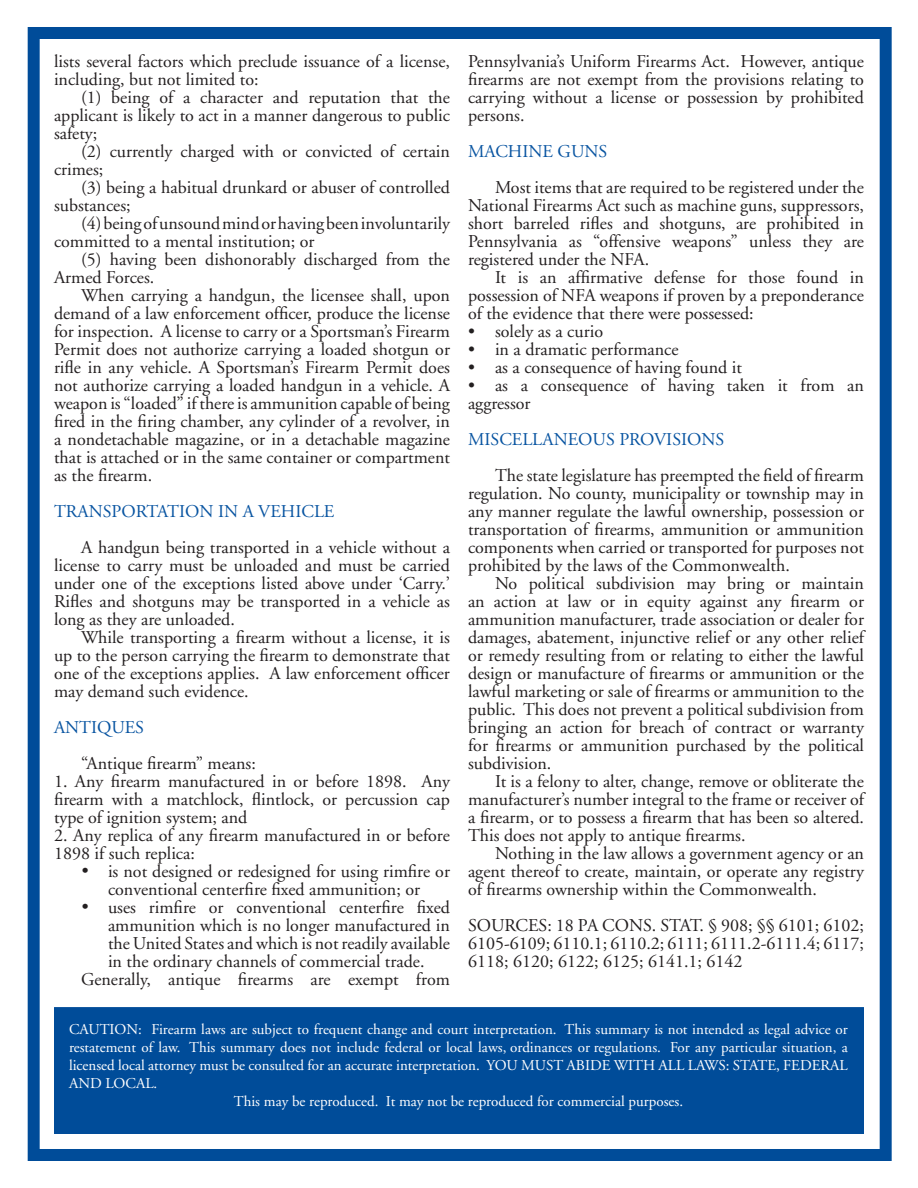
<style>
.page{position:relative;width:918px;height:1188px;background:#fff}
.page>*{position:absolute;margin:0;border:0;box-sizing:border-box;transform-origin:0 0}
.t1{font:18px/18px "Adobe Garamond";color:#231f20;text-align:justify}
.t2{font:18px "Adobe Garamond Regular 2";color:#231f20}
.t3{font:18px "Adobe Garamond";color:#0854a1}
.t4{font:15px "Adobe Garamond";color:#fff}
</style>
<div class="page">
<div style="left:28px;top:27px;width:864px;height:1134px;border:12px solid #004c99"></div>
<div style="left:54px;top:1007px;width:810px;height:127px;background:#004c99;border:2px solid #004c99"></div>
<p class="t1" style="left:54px;top:53px;width:398px">lists several factors which preclude issuance of a license, including, but not limited to:</p>
<p class="t1" style="left:54px;top:89px;width:397px;text-indent:27px">(1) being of a character and reputation that the applicant is likely to act in a manner dangerous to public safety;</p>
<p class="t1" style="left:54px;top:143px;width:398px;text-indent:27px">(2) currently charged with or convicted of certain crimes;</p>
<p class="t1" style="left:54px;top:179px;width:397px;text-indent:27px">(3) being a habitual drunkard or abuser of controlled substances;</p>
<p class="t1" style="left:54px;top:215px;width:398px;text-indent:27px">(4) being of unsound mind or having been involuntarily committed to a mental institution; or</p>
<p class="t1" style="left:54px;top:251px;width:397px;text-indent:27px">(5) having been dishonorably discharged from the<br>Armed Forces.</p>
<p class="t1" style="left:54px;top:287px;width:398px;text-indent:27px">When carrying a handgun, the licensee shall, upon demand of a law enforcement officer, produce the license for inspection. A license to carry or a Sportsman’s Firearm Permit does not authorize carrying a loaded shotgun or rifle in any vehicle. A Sportsman’s Firearm Permit does not authorize carrying a loaded handgun in a vehicle. A weapon is “loaded” if there is ammunition capable of being fired in the firing chamber, any cylinder of a revolver, in a nondetachable magazine, or in a detachable magazine that is attached or in the same container or compartment as the firearm.</p>
<p class="t3" style="left:54px;top:502px;width:282px">TRANSPORTATION IN A VEHICLE</p>
<p class="t1" style="left:54px;top:539px;width:398px;text-indent:27px">A handgun being transported in a vehicle without a license to carry must be unloaded and must be carried under one of the exceptions listed above under ‘Carry.’ Rifles and shotguns may be transported in a vehicle as long as they are unloaded.</p>
<p class="t1" style="left:54px;top:629px;width:398px;text-indent:27px">While transporting a firearm without a license, it is up to the person carrying the firearm to demonstrate that one of the exceptions applies. A law enforcement officer may demand such evidence.</p>
<p class="t3" style="left:54px;top:718px;width:92px">ANTIQUES</p>
<p class="t1" style="left:81px;top:755px;width:176px">“Antique firearm” means:</p>
<p class="t1" style="left:54px;top:773px;width:398px">1. Any firearm manufactured in or before 1898. Any firearm with a matchlock, flintlock, or percussion cap type of ignition system; and</p>
<p class="t1" style="left:54px;top:827px;width:397px">2. Any replica of any firearm manufactured in or before<br>1898 if such replica:</p>
<p class="t1" style="left:81px;top:863px;width:371px;text-align:center">• is not designed or redesigned for using rimfire or conventional centerfire fixed ammunition; or</p>
<p class="t1" style="left:81px;top:899px;width:370px">• uses rimfire or conventional centerfire fixed</p>
<p class="t1" style="left:108px;top:917px;width:343px">ammunition which is no longer manufactured in</p>
<p class="t1" style="left:108px;top:935px;width:344px">the United States and which is not readily available</p>
<p class="t1" style="left:108px;top:953px;width:318px">in the ordinary channels of commercial trade.</p>
<p class="t1" style="left:81px;top:971px;width:370px">Generally, antique firearms are exempt from</p>
<p class="t1" style="left:468px;top:53px;width:398px">Pennsylvania’s Uniform Firearms Act. However, antique firearms are not exempt from the provisions relating to carrying without a license or possession by prohibited persons.</p>
<p class="t3" style="left:468px;top:142px;width:141px">MACHINE GUNS</p>
<p class="t1" style="left:468px;top:179px;width:398px;text-indent:27px">Most items that are required to be registered under the National Firearms Act such as machine guns, suppressors, short barreled rifles and shotguns, are prohibited in Pennsylvania as “offensive weapons” unless they are registered under the NFA.</p>
<p class="t1" style="left:468px;top:269px;width:397px;text-indent:27px">It is an affirmative defense for those found in possession of NFA weapons if proven by a preponderance of the evidence that there were possessed:</p>
<p class="t2" style="left:468px;top:322px;width:137px">• solely as a curio</p>
<p class="t2" style="left:468px;top:340px;width:212px">• in a dramatic performance</p>
<p class="t2" style="left:468px;top:358px;width:276px">• as a consequence of having found it</p>
<p class="t2" style="left:468px;top:376px;width:398px">• as a consequence of having taken it from an</p>
<p class="t1" style="left:468px;top:395px;width:64px">aggressor</p>
<p class="t3" style="left:468px;top:430px;width:258px">MISCELLANEOUS PROVISIONS</p>
<p class="t1" style="left:468px;top:467px;width:398px;text-indent:27px">The state legislature has preempted the field of firearm regulation. No county, municipality or township may in any manner regulate the lawful ownership, possession or transportation of firearms, ammunition or ammunition components when carried or transported for purposes not prohibited by the laws of the Commonwealth.</p>
<p class="t1" style="left:468px;top:575px;width:398px;text-indent:27px">No political subdivision may bring or maintain an action at law or in equity against any firearm or ammunition manufacturer, trade association or dealer for damages, abatement, injunctive relief or any other relief or remedy resulting from or relating to either the lawful design or manufacture of firearms or ammunition or the lawful marketing or sale of firearms or ammunition to the public. This does not prevent a political subdivision from bringing an action for breach of contract or warranty for firearms or ammunition purchased by the political subdivision.</p>
<p class="t1" style="left:468px;top:773px;width:398px;text-indent:27px">It is a felony to alter, change, remove or obliterate the manufacturer’s number integral to the frame or receiver of a firearm, or to possess a firearm that has been so altered.<br>This does not apply to antique firearms.</p>
<p class="t1" style="left:468px;top:845px;width:398px;text-indent:27px">Nothing in the law allows a government agency or an agent thereof to create, maintain, or operate any registry of firearms ownership within the Commonwealth.</p>
<p class="t1" style="left:468px;top:917px;width:397px">SOURCES: 18 PA CONS. STAT. § 908; §§ 6101; 6102; 6105-6109; 6110.1; 6110.2; 6111; 6111.2-6111.4; 6117; 6118; 6120; 6122; 6125; 6141.1; 6142</p>
<p class="t4" style="left:69px;top:1021px;width:780px">CAUTION: Firearm laws are subject to frequent change and court interpretation. This summary is not intended as legal advice or</p>
<p class="t4" style="left:69px;top:1039px;width:780px">restatement of law. This summary does not include federal or local laws, ordinances or regulations. For any particular situation, a</p>
<p class="t4" style="left:69px;top:1057px;width:780px">licensed local attorney must be consulted for an accurate interpretation. YOU MUST ABIDE WITH ALL LAWS: STATE, FEDERAL</p>
<p class="t4" style="left:69px;top:1075px;width:90px">AND LOCAL.</p>
<p class="t4" style="left:234px;top:1093px;width:451px">This may be reproduced. It may not be reproduced for commercial purposes.</p>
</div>
